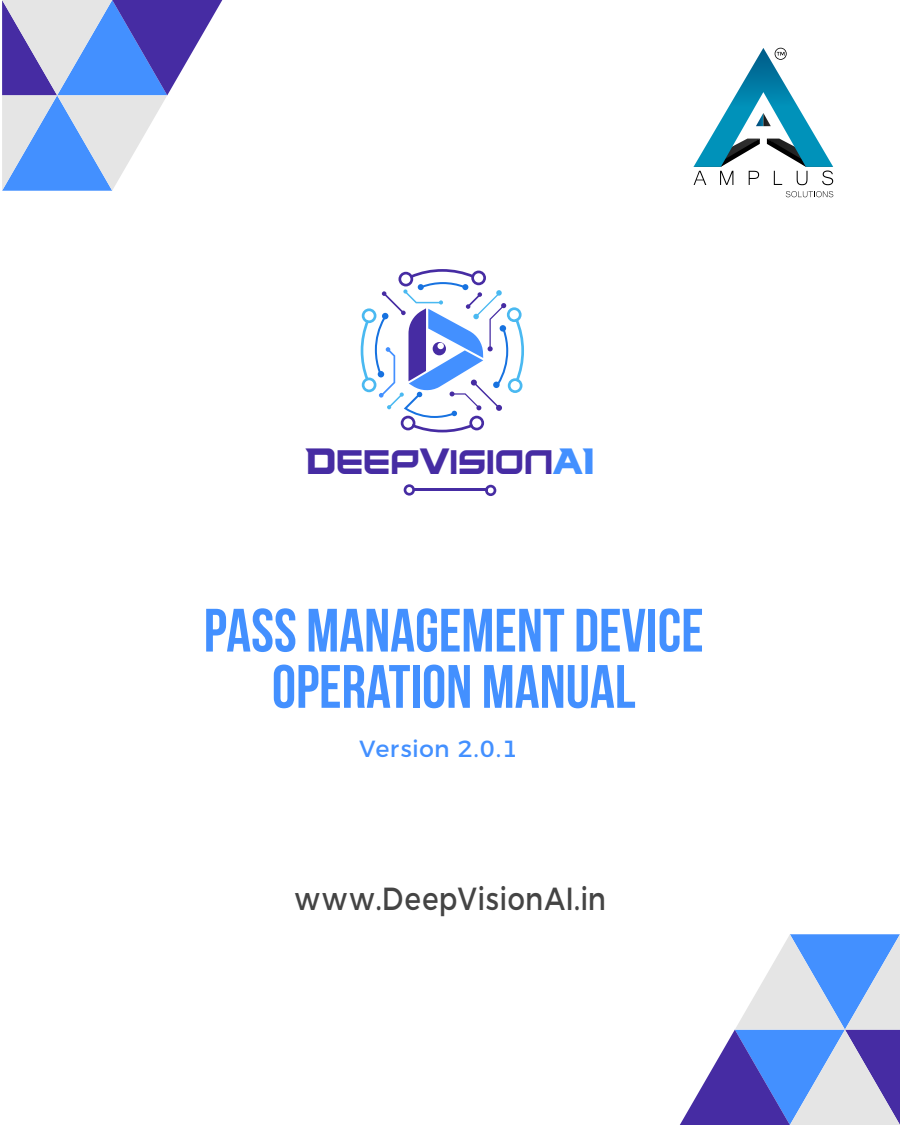
<style>
.page{position:relative;width:900px;height:1125px;background:#fff}
.page>*{position:absolute;margin:0;border:0;box-sizing:border-box;transform-origin:0 0}
.t1{font:700 60.98px/56.2px "Bebas Neue";color:#4390ff;text-align:center}
.t2{font:33.07px "United Kingdom";color:#462ca3}
.t3{font:31.95px "Argentum Sans";color:#444;scale:.86 1}
.t4{font:23.4px "Argentum Sans";color:#4390ff}
.s1{font-family:"Poggers";font-weight:700}
.s2{font-family:"Poggers";font-weight:700;color:#4390ff}
</style>
<div class="page">
<svg style="left:361px;top:269px;width:163px;height:163px"></svg>
<hr style="left:413px;top:489px;width:75px;height:2px;background:#462ca3">
<svg style="left:485px;top:485px;width:11px;height:11px"></svg>
<svg style="left:404px;top:484px;width:11px;height:12px"></svg>
<svg style="left:786px;top:191px;width:47px;height:6px"></svg>
<svg style="left:694px;top:48px;width:139px;height:137px"></svg>
<svg style="left:2px;top:0;width:220px;height:191px"></svg>
<svg style="left:680px;top:934px;width:220px;height:191px"></svg>
<p class="t2" style="left:305px;top:443px;width:292px"><span class="s1">D</span>EEP<span class="s1">V</span>ISION<span class="s2">AI</span></p>
<p class="t1" style="left:204px;top:602px;width:501px">PASS MANAGEMENT DEVICE<br>OPERATION MANUAL</p>
<p class="t4" style="left:358px;top:730px;width:161px">Version 2.0.1</p>
<p class="t3" style="left:294px;top:873px;width:364px">www.DeepVisionAI.in</p>
</div>
